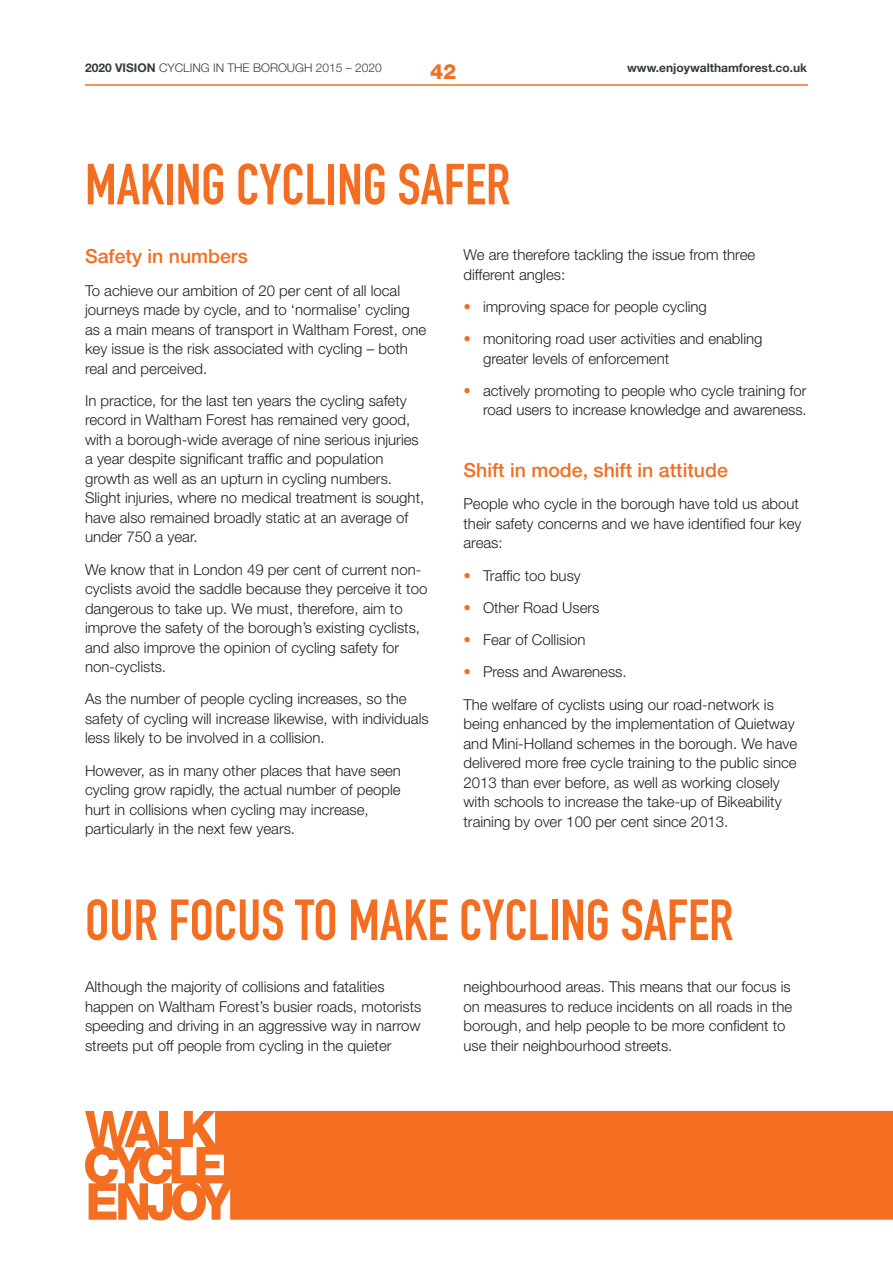
<style>
.page{position:relative;width:893px;height:1263px;background:#fff}
.page>*{position:absolute;margin:0;border:0;box-sizing:border-box;transform-origin:0 0}
.Main_title{font:57px "DIN Engschrift";color:#f36e21}
.t1{font:800 21px "Helvetica Neue LT Std";color:#f36e21}
.sub_header{font:500 19.5px "Helvetica Neue LT Std";color:#f36e21}
.body_copy{font:300 15px/19.5px "Helvetica Neue LT Std";color:#231f20}
.Bulleted_Para{font:300 15px/19.5px "Helvetica Neue LT Std";color:#231f20}
.t2{font:300 12px "Helvetica Neue LT Std";color:#343c41}
.t3{font:700 12px "Helvetica Neue LT Std";color:#343c41}
.s1{font-weight:700}
.s2{color:#f36e21}
</style>
<div class="page">
<svg style="left:85px;top:1111px;width:808px;height:109px;fill:#f36e21"></svg>
<hr style="left:85px;top:84px;width:723px;height:2px;background:#f36e21">
<p class="t2" style="left:85px;top:61px;width:298px"><span class="s1">2020 VISION</span> CYCLING IN THE BOROUGH 2015 – 2020</p>
<h2 class="t1" style="left:430px;top:59px;width:28px">42</h2>
<p class="t3" style="left:627px;top:61px;width:181px">www.enjoywalthamforest.co.uk</p>
<p class="Main_title" style="left:85px;top:151px;width:427px">MAKING CYCLING SAFER</p>
<p class="sub_header" style="left:85px;top:245px;width:164px">Safety in numbers</p>
<p class="body_copy" style="left:85px;top:280px;width:343px">To achieve our ambition of 20 per cent of all local journeys made by cycle, and to ‘normalise’ cycling as a main means of transport in Waltham Forest, one key issue is the risk associated with cycling – both real and perceived.</p>
<p class="body_copy" style="left:85px;top:390px;width:341px">In practice, for the last ten years the cycling safety record in Waltham Forest has remained very good, with a borough-wide average of nine serious injuries a year despite significant traffic and population growth as well as an upturn in cycling numbers.<br>Slight injuries, where no medical treatment is sought, have also remained broadly static at an average of under 750 a year.</p>
<p class="body_copy" style="left:85px;top:559px;width:344px">We know that in London 49 per cent of current non&shy;cyclists avoid the saddle because they perceive it too dangerous to take up. We must, therefore, aim to improve the safety of the borough’s existing cyclists, and also improve the opinion of cycling safety for non-cyclists.</p>
<p class="body_copy" style="left:85px;top:689px;width:345px">As the number of people cycling increases, so the safety of cycling will increase likewise, with individuals less likely to be involved in a collision.</p>
<p class="body_copy" style="left:85px;top:760px;width:317px">However, as in many other places that have seen cycling grow rapidly, the actual number of people hurt in collisions when cycling may increase, particularly in the next few years.</p>
<p class="body_copy" style="left:463px;top:245px;width:293px">We are therefore tackling the issue from three different angles:</p>
<p class="Bulleted_Para" style="left:463px;top:297px;width:245px"><span class="s2">•</span> improving space for people cycling</p>
<p class="Bulleted_Para" style="left:483px;top:329px;width:281px;text-indent:-20px"><span class="s2">•</span> monitoring road user activities and enabling greater levels of enforcement</p>
<p class="Bulleted_Para" style="left:463px;top:381px;width:345px;text-align:right"><span class="s2">•</span> actively promoting to people who cycle training for road users to increase knowledge and awareness.</p>
<p class="sub_header" style="left:463px;top:459px;width:266px">Shift in mode, shift in attitude</p>
<p class="body_copy" style="left:463px;top:494px;width:339px">People who cycle in the borough have told us about their safety concerns and we have identified four key areas:</p>
<p class="Bulleted_Para" style="left:463px;top:565px;width:119px"><span class="s2">•</span> Traffic too busy</p>
<p class="Bulleted_Para" style="left:463px;top:597px;width:137px"><span class="s2">•</span> Other Road Users</p>
<p class="Bulleted_Para" style="left:463px;top:630px;width:124px"><span class="s2">•</span> Fear of Collision</p>
<p class="Bulleted_Para" style="left:463px;top:662px;width:165px"><span class="s2">•</span> Press and Awareness.</p>
<p class="body_copy" style="left:463px;top:694px;width:335px">The welfare of cyclists using our road-network is being enhanced by the implementation of Quietway and Mini-Holland schemes in the borough. We have delivered more free cycle training to the public since 2013 than ever before, as well as working closely with schools to increase the take-up of Bikeability training by over 100 per cent since 2013.</p>
<p class="Main_title" style="left:85px;top:887px;width:650px">OUR FOCUS TO MAKE CYCLING SAFER</p>
<p class="body_copy" style="left:85px;top:977px;width:338px">Although the majority of collisions and fatalities happen on Waltham Forest’s busier roads, motorists speeding and driving in an aggressive way in narrow streets put off people from cycling in the quieter</p>
<p class="body_copy" style="left:463px;top:977px;width:330px">neighbourhood areas. This means that our focus is on measures to reduce incidents on all roads in the borough, and help people to be more confident to use their neighbourhood streets.</p>
</div>
